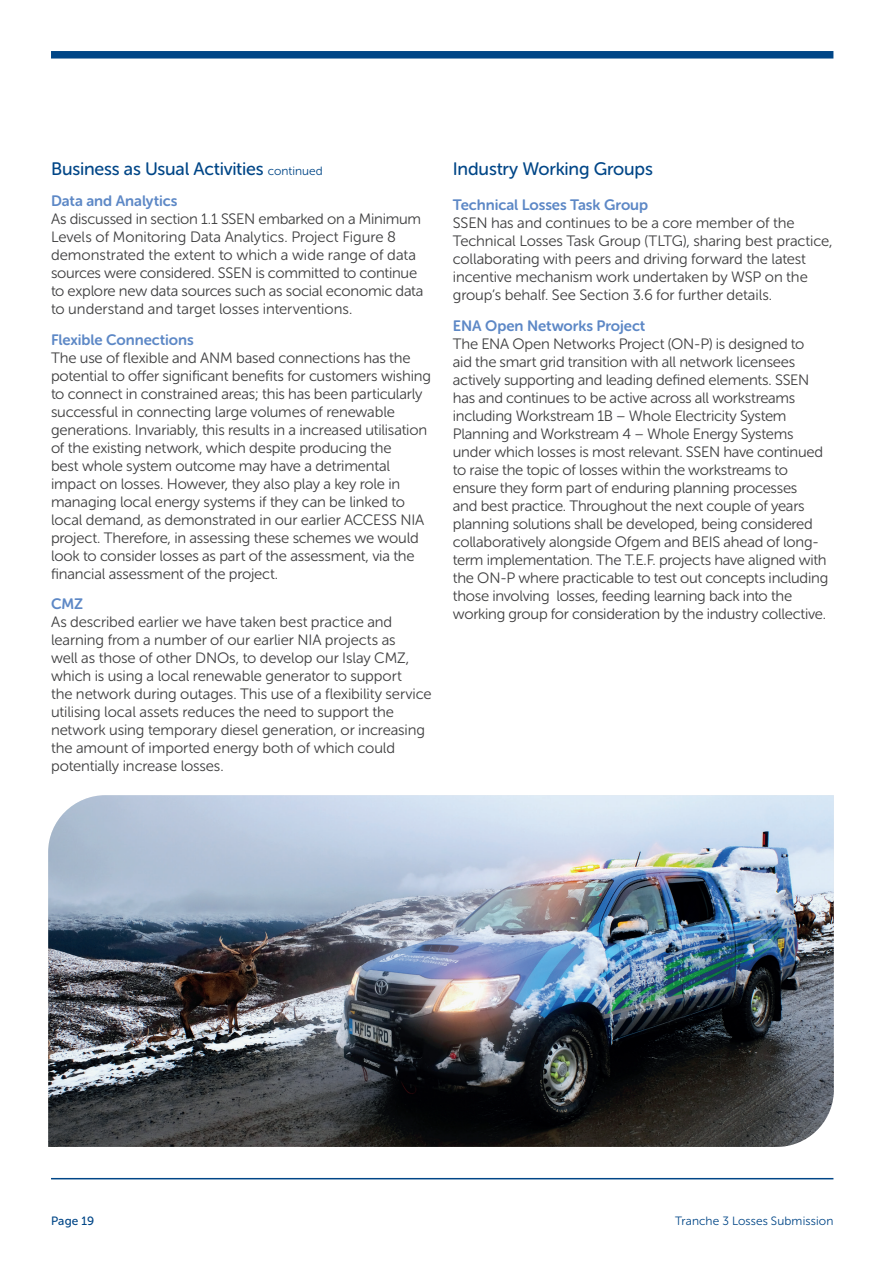
<style>
.page{position:relative;width:893px;height:1263px;background:#fff}
.page>*{position:absolute;margin:0;border:0;box-sizing:border-box;transform-origin:0 0}
.BODY{font:18px "Museo Sans Rounded 500";letter-spacing:-.015em;color:#004687}
.BODY-2{font:15px/18px "Museo Sans Rounded 300";letter-spacing:-.015em;color:#3e3e3f}
.t1{font:12px "Museo Sans Rounded 300";letter-spacing:.015em;color:#004687}
.t2{font:12px "Museo Sans Rounded 500";letter-spacing:.015em;color:#004687}
.s1{font-family:"Museo Sans Rounded 300";font-size:12px}
.s2{font-family:"Museo Sans Rounded 700";color:#5d88c6}
</style>
<div class="page">
<img style="left:48px;top:795px;width:786px;height:352px">
<div style="left:51px;top:51px;width:782px;height:8px;background:#004687"></div>
<hr style="left:51px;top:1178px;width:782px;height:1px;background:#004687">
<p class="BODY" style="left:51px;top:159px;width:273px">Business as Usual Activities <span class="s1">continued</span></p>
<p class="BODY-2" style="left:51px;top:192px;width:374px"><span class="s2">Data and Analytics<br></span>As discussed in section 1.1 SSEN embarked on a Minimum Levels of Monitoring Data Analytics. Project Figure 8 demonstrated the extent to which a wide range of data sources were considered. SSEN is committed to continue to explore new data sources such as social economic data to understand and target losses interventions.</p>
<p class="BODY-2" style="left:51px;top:331px;width:382px"><span class="s2">Flexible Connections<br></span>The use of flexible and ANM based connections has the potential to offer significant benefits for customers wishing to connect in constrained areas; this has been particularly successful in connecting large volumes of renewable generations. Invariably, this results in a increased utilisation of the existing network, which despite producing the<br>best whole system outcome may have a detrimental impact on losses. However, they also play a key role in managing local energy systems if they can be linked to local demand, as demonstrated in our earlier ACCESS NIA project. Therefore, in assessing these schemes we would look to consider losses as part of the assessment, via the financial assessment of the project.</p>
<p class="BODY-2" style="left:51px;top:595px;width:382px"><span class="s2">CMZ<br></span>As described earlier we have taken best practice and learning from a number of our earlier NIA projects as<br>well as those of other DNOs, to develop our Islay CMZ, which is using a local renewable generator to support<br>the network during outages. This use of a flexibility service utilising local assets reduces the need to support the network using temporary diesel generation, or increasing the amount of imported energy both of which could potentially increase losses.</p>
<p class="BODY" style="left:453px;top:159px;width:202px">Industry Working Groups</p>
<p class="BODY-2" style="left:453px;top:196px;width:381px"><span class="s2">Technical Losses Task Group<br></span>SSEN has and continues to be a core member of the Technical Losses Task Group (TLTG), sharing best practice, collaborating with peers and driving forward the latest incentive mechanism work undertaken by WSP on the group’s behalf. See Section 3.6 for further details.</p>
<p class="BODY-2" style="left:453px;top:317px;width:377px"><span class="s2">ENA Open Networks Project<br></span>The ENA Open Networks Project (ON-P) is designed to<br>aid the smart grid transition with all network licensees actively supporting and leading defined elements. SSEN has and continues to be active across all workstreams including Workstream 1B – Whole Electricity System Planning and Workstream 4 – Whole Energy Systems under which losses is most relevant. SSEN have continued to raise the topic of losses within the workstreams to ensure they form part of enduring planning processes<br>and best practice. Throughout the next couple of years planning solutions shall be developed, being considered collaboratively alongside Ofgem and BEIS ahead of long&shy;term implementation. The T.E.F. projects have aligned with the ON-P where practicable to test out concepts including those involving losses, feeding learning back into the working group for consideration by the industry collective.</p>
<p class="t2" style="left:51px;top:1214px;width:45px">Page 19</p>
<p class="t1" style="left:675px;top:1214px;width:160px">Tranche 3 Losses Submission</p>
</div>
